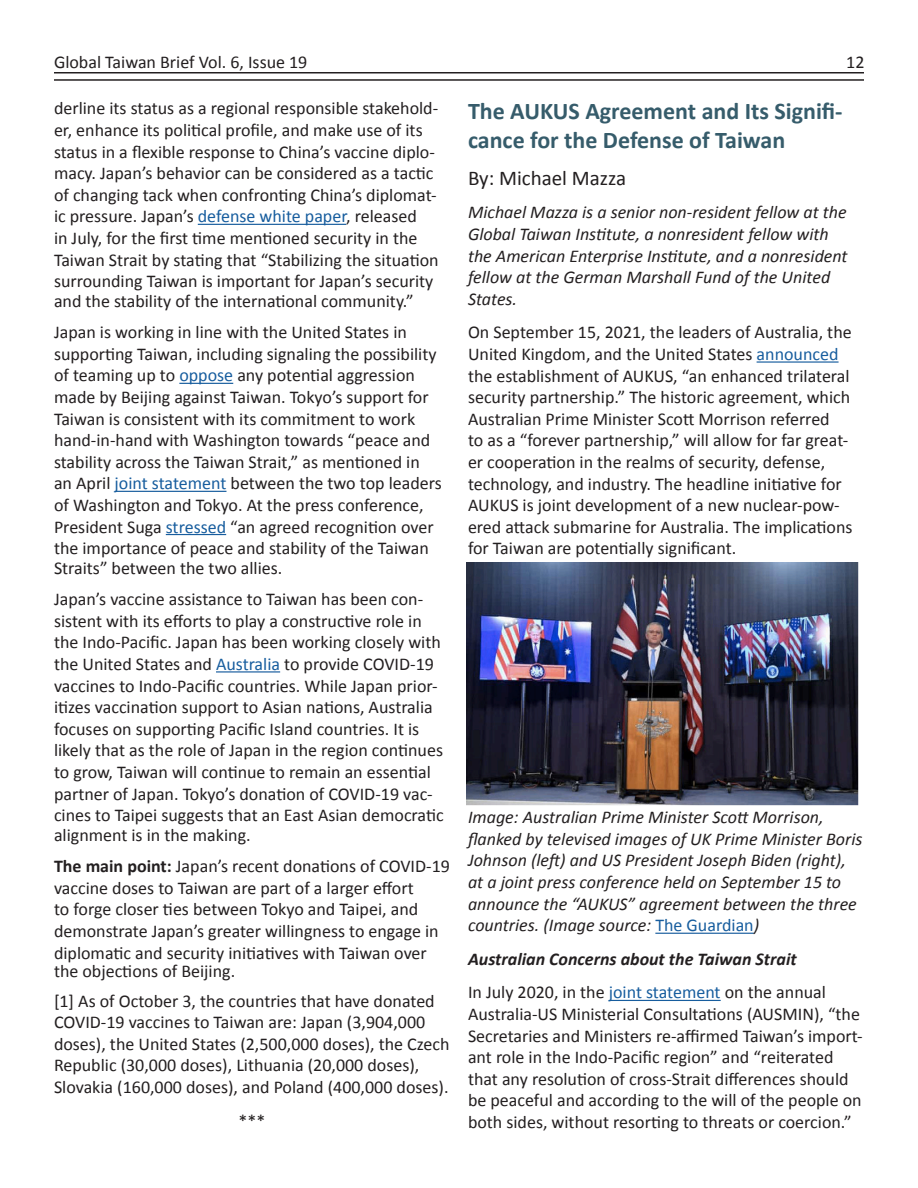
<style>
.page{position:relative;width:918px;height:1188px;background:#fff}
.page>*{position:absolute;margin:0;border:0;box-sizing:border-box;transform-origin:0 0}
.t1{font:700 24px/28.8px "Calibri";color:#365c6b}
.t2{font:21px "Calibri";color:#231f20}
.t3{font:18px/21.6px "Calibri";color:#231f20}
.t4{font:italic 18px/21.6px "Calibri";color:#231f20}
.t5{font:italic 700 18px/33.6px "Calibri";color:#231f20}
.s1{color:#175d9e}
.s2{font-weight:700}
.s3{font-style:normal;color:#175d9e}
.s4{font-weight:400;font-style:normal}
.s5{font-weight:400;font-style:normal;color:#175d9e}
</style>
<div class="page">
<hr style="left:54px;top:72px;width:810px;height:1px;background:#231f20">
<hr style="left:54px;top:79px;width:810px;height:2px;background:#231f20">
<hr style="left:198px;top:224px;width:148px;height:1px;background:#175d9e">
<hr style="left:179px;top:383px;width:54px;height:1px;background:#175d9e">
<hr style="left:115px;top:491px;width:111px;height:1px;background:#175d9e">
<hr style="left:166px;top:534px;width:60px;height:1px;background:#175d9e">
<hr style="left:216px;top:671px;width:64px;height:2px;background:#175d9e">
<hr style="left:757px;top:361px;width:82px;height:2px;background:#175d9e">
<hr style="left:655px;top:933px;width:99px;height:1px;background:#175d9e">
<hr style="left:609px;top:1000px;width:112px;height:1px;background:#175d9e">
<img style="left:466px;top:562px;width:393px;height:244px">
<p class="t3" style="left:54px;top:52px;width:255px">Global Taiwan Brief Vol. 6, Issue 19</p>
<p class="t3" style="left:846px;top:52px;width:20px">12</p>
<p class="t3" style="left:54px;top:98px;width:386px">derline its status as a regional responsible stakehold&shy;er, enhance its political profile, and make use of its status in a flexible response to China’s vaccine diplo&shy;macy. Japan’s behavior can be considered as a tactic of changing tack when confronting China’s diplomat&shy;ic pressure. Japan’s <span class="s1">defense white paper</span>, released<br>in July, for the first time mentioned security in the Taiwan Strait by stating that “Stabilizing the situation surrounding Taiwan is important for Japan’s security</p>
<p class="t3" style="left:54px;top:285px;width:361px;line-height:31.5px">and the stability of the international community.”<br>Japan is working in line with the United States in</p>
<p class="t3" style="left:54px;top:343px;width:389px">supporting Taiwan, including signaling the possibility of teaming up to <span class="s1">oppose</span> any potential aggression made by Beijing against Taiwan. Tokyo’s support for Taiwan is consistent with its commitment to work hand-in-hand with Washington towards “peace and stability across the Taiwan Strait,” as mentioned in an April <span class="s1">joint statement</span> between the two top leaders of Washington and Tokyo. At the press conference, President Suga <span class="s1">stressed</span> “an agreed recognition over the importance of peace and stability of the Taiwan</p>
<p class="t3" style="left:54px;top:552px;width:371px;line-height:31.5px">Straits” between the two allies.<br>Japan’s vaccine assistance to Taiwan has been con-</p>
<p class="t3" style="left:54px;top:610px;width:391px">sistent with its efforts to play a constructive role in the Indo-Pacific. Japan has been working closely with the United States and <span class="s1">Australia</span> to provide COVID-19 vaccines to Indo-Pacific countries. While Japan prior&shy;itizes vaccination support to Asian nations, Australia focuses on supporting Pacific Island countries. It is likely that as the role of Japan in the region continues to grow, Taiwan will continue to remain an essential partner of Japan. Tokyo’s donation of COVID-19 vac&shy;cines to Taipei suggests that an East Asian democratic</p>
<p class="t3" style="left:54px;top:819px;width:397px;line-height:31.5px">alignment is in the making.<br><span class="s2">The main point:</span> Japan’s recent donations of COVID-19</p>
<p class="t3" style="left:54px;top:877px;width:386px">vaccine doses to Taiwan are part of a larger effort<br>to forge closer ties between Tokyo and Taipei, and demonstrate Japan’s greater willingness to engage in diplomatic and security initiatives with Taiwan over</p>
<p class="t3" style="left:54px;top:956px;width:382px;line-height:30px">the objections of Beijing.<br>[1] As of October 3, the countries that have donated</p>
<p class="t3" style="left:54px;top:1011px;width:397px">COVID-19 vaccines to Taiwan are: Japan (3,904,000 doses), the United States (2,500,000 doses), the Czech Republic (30,000 doses), Lithuania (20,000 doses), Slovakia (160,000 doses), and Poland (400,000 doses).</p>
<p class="t3" style="left:239px;top:1111px;width:28px">***</p>
<h1 class="t1" style="left:468px;top:96px;width:376px">The AUKUS Agreement and Its Signifi&shy;cance for the Defense of Taiwan</h1>
<p class="t2" style="left:468px;top:165px;width:160px">By: Michael Mazza</p>
<p class="t4" style="left:468px;top:201px;width:381px">Michael Mazza is a senior non-resident fellow at the Global Taiwan Institute, a nonresident fellow with the American Enterprise Institute, and a nonresident fellow at the German Marshall Fund of the United States.</p>
<p class="t3" style="left:468px;top:322px;width:386px">On September 15, 2021, the leaders of Australia, the United Kingdom, and the United States <span class="s1">announced </span>the establishment of AUKUS, “an enhanced trilateral security partnership.” The historic agreement, which Australian Prime Minister Scott Morrison referred<br>to as a “forever partnership,” will allow for far great&shy;er cooperation in the realms of security, defense, technology, and industry. The headline initiative for AUKUS is joint development of a new nuclear-pow&shy;ered attack submarine for Australia. The implications for Taiwan are potentially significant.</p>
<p class="t4" style="left:468px;top:806px;width:396px">Image: Australian Prime Minister Scott Morrison, flanked by televised images of UK Prime Minister Boris Johnson (left) and US President Joseph Biden (right), at a joint press conference held on September 15 to announce the “AUKUS” agreement between the three countries. (Image source: <span class="s3">The Guardian</span>)</p>
<p class="t5" style="left:468px;top:942px;width:359px">Australian Concerns about the Taiwan Strait<br><span class="s4">In July 2020, in the</span> <span class="s5">joint statement</span> <span class="s4">on the annual</span></p>
<p class="t3" style="left:468px;top:1003px;width:396px">Australia-US Ministerial Consultations (AUSMIN), “the Secretaries and Ministers re-affirmed Taiwan’s import&shy;ant role in the Indo-Pacific region” and “reiterated that any resolution of cross-Strait differences should be peaceful and according to the will of the people on both sides, without resorting to threats or coercion.”</p>
</div>
